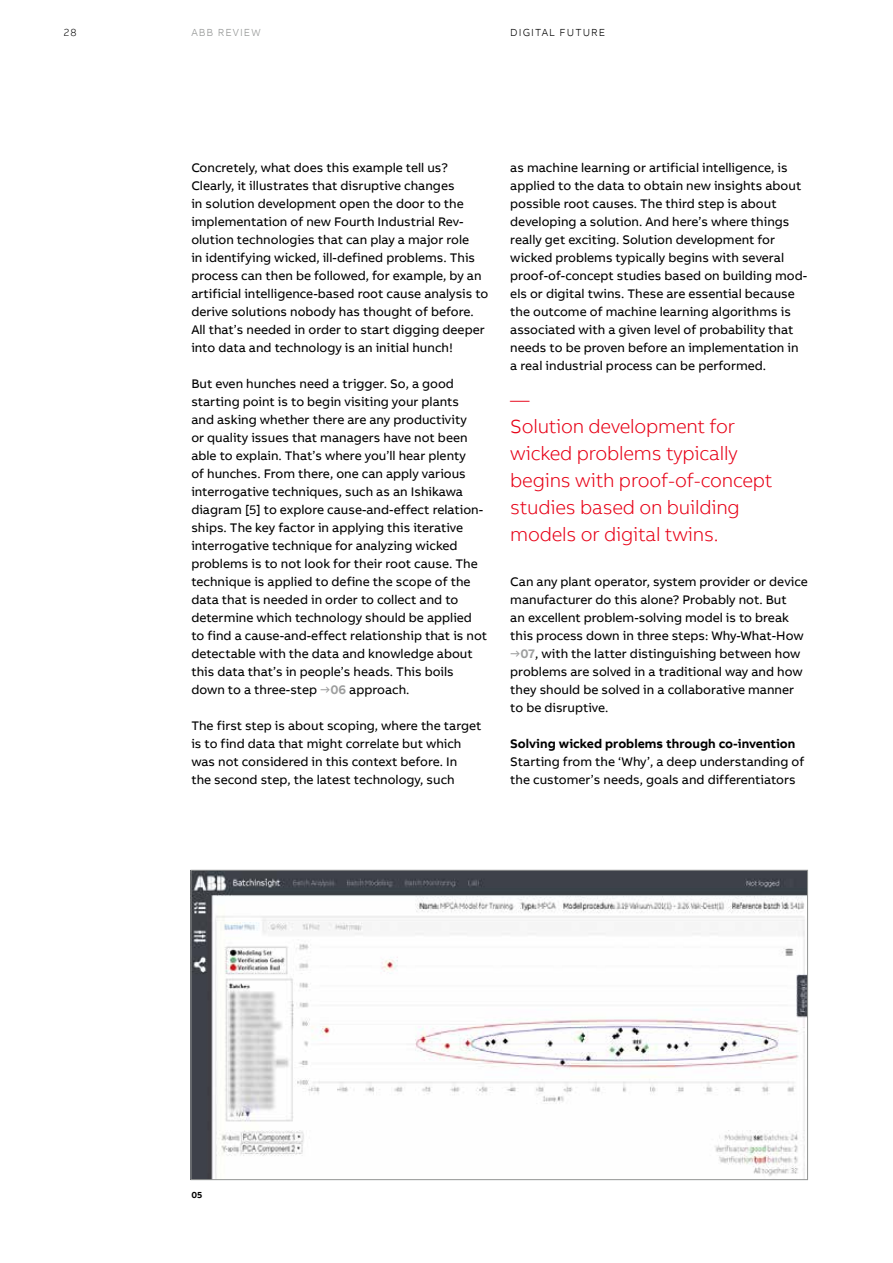
<style>
.page{position:relative;width:893px;height:1263px;background:#fff}
.page>*{position:absolute;margin:0;border:0;box-sizing:border-box;transform-origin:0 0}
.t1{font:300 19.5px/27px "AB Bvoice";letter-spacing:-.01em;color:#e70016}
.t2{font:12.75px/18px "AB Bvoice";color:#000}
.t3{font:700 12.75px "AB Bvoice";color:#000}
.t4{font:300 10.5px "AB Bvoice";letter-spacing:.1em;color:#000}
.t5{font:300 10.5px "AB Bvoice";letter-spacing:.1em;color:#929493}
.t6{font:700 9px "AB Bvoice";color:#000}
.s1{font-weight:700;color:#9e9f9f}
</style>
<div class="page">
<img style="left:193px;top:872px;width:613px;height:306px">
<p class="t4" style="left:64px;top:26px;width:14px">28</p>
<p class="t5" style="left:191px;top:26px;width:71px">ABB REVIEW</p>
<p class="t4" style="left:510px;top:26px;width:96px">DIGITAL FUTURE</p>
<p class="t2" style="left:191px;top:159px;width:299px">Concretely, what does this example tell us?<br>Clearly, it illustrates that disruptive changes<br>in solution development open the door to the implementation of new Fourth Industrial Rev&shy;olution technologies that can play a major role<br>in identifying wicked, ill-defined problems. This process can then be followed, for example, by an artificial intelligence-based root cause analysis to derive solutions nobody has thought of before.<br>All that’s needed in order to start digging deeper into data and technology is an initial hunch!</p>
<p class="t2" style="left:191px;top:375px;width:297px">But even hunches need a trigger. So, a good starting point is to begin visiting your plants<br>and asking whether there are any productivity<br>or quality issues that managers have not been able to explain. That’s where you’ll hear plenty<br>of hunches. From there, one can apply various interrogative techniques, such as an Ishikawa diagram [5] to explore cause-and-effect relation&shy;ships. The key factor in applying this iterative interrogative technique for analyzing wicked problems is to not look for their root cause. The technique is applied to define the scope of the data that is needed in order to collect and to determine which technology should be applied to find a cause-and-effect relationship that is not detectable with the data and knowledge about this data that’s in people’s heads. This boils down to a three-step <span class="s1">→06</span> approach.</p>
<p class="t2" style="left:191px;top:717px;width:292px">The first step is about scoping, where the target is to find data that might correlate but which was not considered in this context before. In<br>the second step, the latest technology, such</p>
<p class="t2" style="left:510px;top:159px;width:298px">as machine learning or artificial intelligence, is applied to the data to obtain new insights about possible root causes. The third step is about developing a solution. And here’s where things really get exciting. Solution development for wicked problems typically begins with several proof-of-concept studies based on building mod&shy;els or digital twins. These are essential because the outcome of machine learning algorithms is associated with a given level of probability that needs to be proven before an implementation in a real industrial process can be performed.</p>
<h1 class="t1" style="left:510px;top:386px;width:264px">—<br>Solution development for wicked problems typically begins with proof-of-concept studies based on building models or digital twins.</h1>
<p class="t2" style="left:510px;top:573px;width:299px">Can any plant operator, system provider or device manufacturer do this alone? Probably not. But<br>an excellent problem-solving model is to break this process down in three steps: Why-What-How</p>
<p class="t2" style="left:510px;top:645px;width:294px"><span class="s1">→07</span>, with the latter distinguishing between how problems are solved in a traditional way and how they should be solved in a collaborative manner to be disruptive.</p>
<p class="t3" style="left:510px;top:735px;width:287px">Solving wicked problems through co-invention</p>
<p class="t2" style="left:510px;top:753px;width:296px">Starting from the ‘Why’, a deep understanding of the customer’s needs, goals and differentiators</p>
<p class="t6" style="left:191px;top:1189px;width:12px">05</p>
</div>
